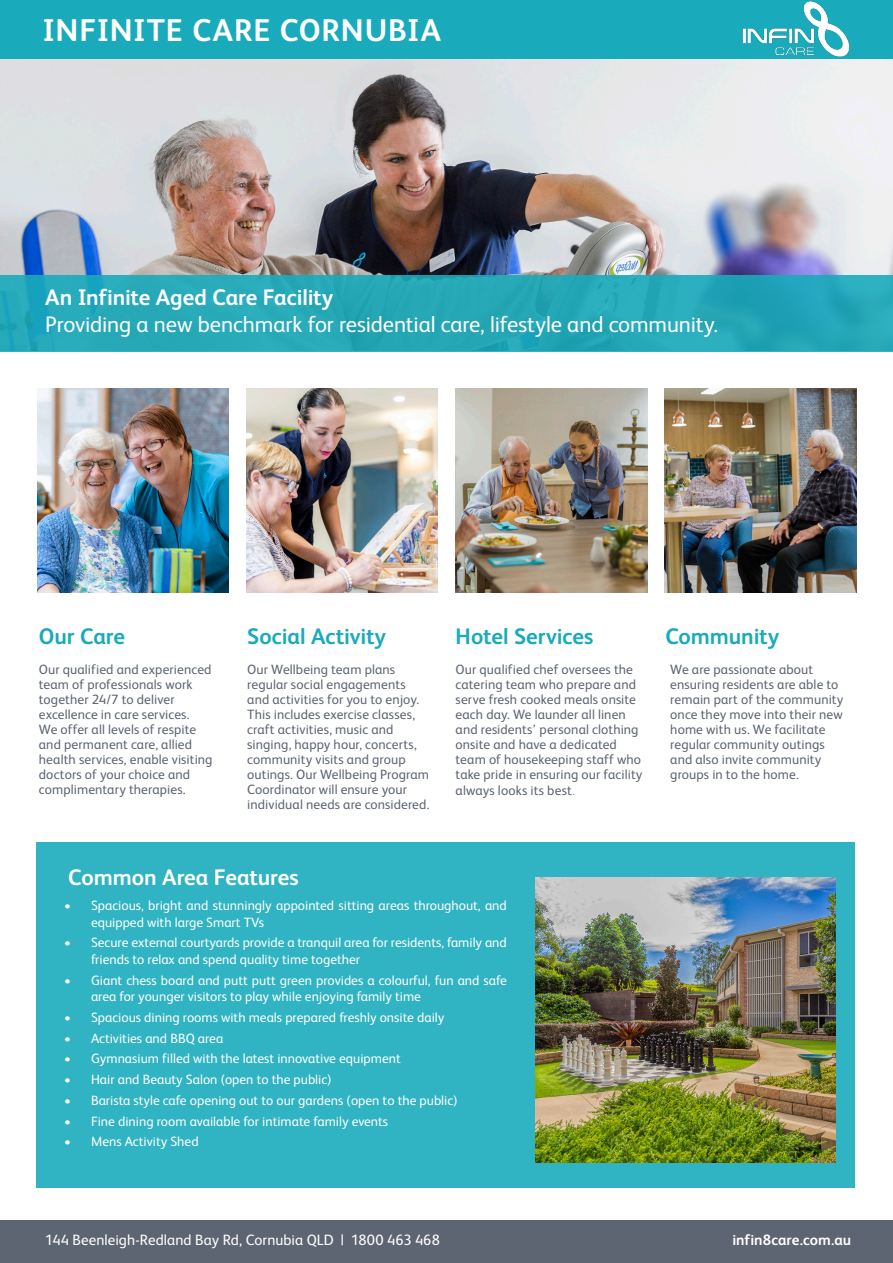
<style>
.page{position:relative;width:893px;height:1263px;background:#fff}
.page>*{position:absolute;margin:0;border:0;box-sizing:border-box;transform-origin:0 0}
.t1{font:700 31.5px "FS Albert";letter-spacing:.03em;color:#fff}
.t2{font:22.5px "FS Albert";letter-spacing:-.005em;color:#fff}
.body_grey{font:700 22.5px "FS Albert";letter-spacing:-.01em;color:#fff}
.body_grey-2{font:700 22.5px "FS Albert";letter-spacing:-.005em;color:#19abbc}
.t3{font:15px "FS Albert";letter-spacing:.005em;color:#fff}
.t4{font:700 15px "FS Albert";color:#fff}
.body_grey-3{font:13.5px/15px "FS Albert";letter-spacing:.01em;color:#5d6572}
.t5{font:13.5px/16.5px "FS Albert";color:#fff}
.s1{font-family:"Gotham";font-weight:300;font-size:12.75px}
</style>
<div class="page">
<img style="left:0;top:58px;width:893px;height:217px">
<div style="left:0;top:0;width:893px;height:58px;background:#19abbc"></div>
<div style="left:0;top:275px;width:893px;height:77px;background:#26a8b7"></div>
<div style="left:0;top:1220px;width:893px;height:43px;background:#5d6572"></div>
<div style="left:36px;top:842px;width:819px;height:346px;background:#30b3c2"></div>
<img style="left:37px;top:388px;width:192px;height:205px">
<img style="left:247px;top:388px;width:191px;height:205px">
<img style="left:456px;top:388px;width:191px;height:205px">
<img style="left:665px;top:388px;width:191px;height:205px">
<img style="left:535px;top:878px;width:301px;height:285px">
<img style="left:742px;top:1px;width:108px;height:56px">
<p class="t1" style="left:43px;top:11px;width:400px">INFINITE CARE CORNUBIA</p>
<p class="body_grey" style="left:45px;top:284px;width:290px">An Infinite Aged Care Facility</p>
<p class="t2" style="left:45px;top:312px;width:674px">Providing a new benchmark for residential care, lifestyle and community.</p>
<p class="body_grey-2" style="left:39px;top:623px;width:88px">Our Care</p>
<p class="body_grey-3" style="left:39px;top:662px;width:175px">Our qualified and experienced team of professionals work together 24/7 to deliver excellence in care services.<br>We offer all levels of respite and permanent care, allied health services, enable visiting doctors of your choice and complimentary therapies.</p>
<p class="body_grey-2" style="left:247px;top:623px;width:140px">Social Activity</p>
<p class="body_grey-3" style="left:247px;top:662px;width:184px">Our Wellbeing team plans regular social engagements and activities for you to enjoy.<br>This includes exercise classes, craft activities, music and singing, happy hour, concerts, community visits and group outings. Our Wellbeing Program<br>Coordinator will ensure your individual needs are considered.</p>
<p class="body_grey" style="left:68px;top:864px;width:232px">Common Area Features</p>
<p class="body_grey-2" style="left:456px;top:623px;width:139px">Hotel Services</p>
<p class="body_grey-3" style="left:456px;top:662px;width:188px">Our qualified chef oversees the catering team who prepare and serve fresh cooked meals onsite each day. We launder all linen and residents’ personal clothing onsite and have a dedicated team of housekeeping staff who take pride in ensuring our facility</p>
<p class="body_grey-3" style="left:456px;top:783px;width:121px">always looks its best<span class="s1">.</span></p>
<p class="t5" style="left:91px;top:897px;width:417px;text-indent:-27px">• Spacious, bright and stunningly appointed sitting areas throughout, and equipped with large Smart TVs</p>
<p class="t5" style="left:91px;top:934px;width:417px;text-indent:-27px">• Secure external courtyards provide a tranquil area for residents, family and friends to relax and spend quality time together</p>
<p class="t5" style="left:91px;top:972px;width:417px;text-indent:-27px">• Giant chess board and putt putt green provides a colourful, fun and safe area for younger visitors to play while enjoying family time</p>
<p class="t5" style="left:64px;top:1009px;width:382px">• Spacious dining rooms with meals prepared freshly onsite daily</p>
<p class="t5" style="left:64px;top:1030px;width:161px">• Activities and BBQ area</p>
<p class="t5" style="left:64px;top:1050px;width:338px">• Gymnasium filled with the latest innovative equipment</p>
<p class="t5" style="left:64px;top:1071px;width:269px">• Hair and Beauty Salon (open to the public)</p>
<p class="t5" style="left:64px;top:1092px;width:395px">• Barista style cafe opening out to our gardens (open to the public)</p>
<p class="t5" style="left:64px;top:1113px;width:326px">• Fine dining room available for intimate family events</p>
<p class="t5" style="left:64px;top:1133px;width:136px">• Mens Activity Shed</p>
<p class="body_grey-2" style="left:665px;top:623px;width:115px">Community</p>
<p class="body_grey-3" style="left:670px;top:662px;width:175px">We are passionate about ensuring residents are able to remain part of the community once they move into their new home with us. We facilitate regular community outings and also invite community groups in to the home.</p>
<p class="t3" style="left:45px;top:1231px;width:396px">144 Beenleigh-Redland Bay Rd, Cornubia QLD | 1800 463 468</p>
<p class="t4" style="left:732px;top:1231px;width:120px">infin8care.com.au</p>
</div>
